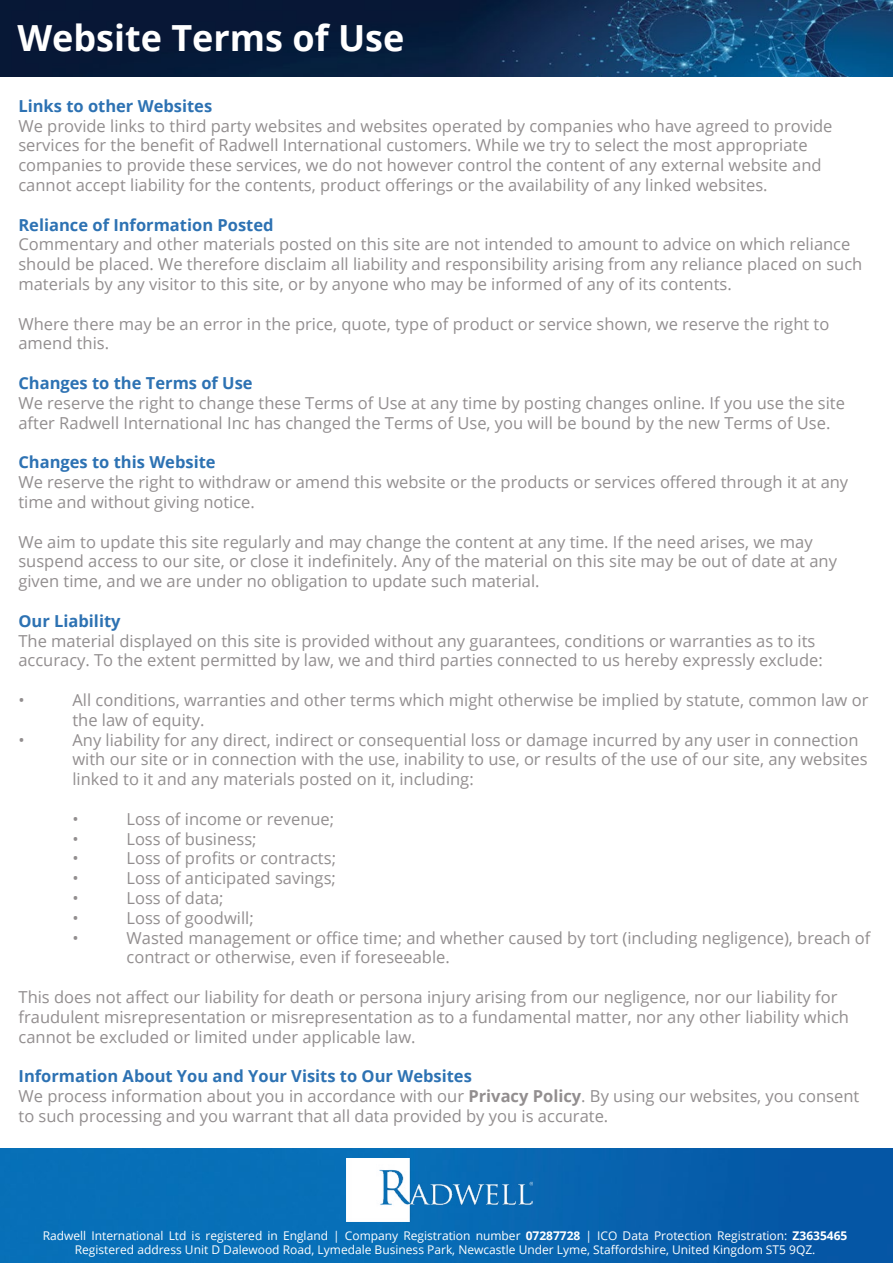
<style>
.page{position:relative;width:893px;height:1263px;background:#fff}
.page>*{position:absolute;margin:0;border:0;box-sizing:border-box;transform-origin:0 0}
.t1{font:700 36px "Open Sans";color:#fff}
.t2{font:16.5px/19.8px "Open Sans";color:#928e8f}
.t3{font:700 16.5px "Open Sans";color:#2d72b3}
.t4{font:12px/14.4px "Open Sans";color:#fff;text-align:center}
.s1{font-weight:700;color:#2d72b3}
.s2{font-weight:700}
</style>
<div class="page">
<img style="left:0;top:1148px;width:893px;height:115px">
<img style="left:346px;top:1158px;width:186px;height:64px">
<img style="left:0;top:0;width:893px;height:77px">
<h1 class="t1" style="left:17px;top:12px;width:389px">Website Terms of Use</h1>
<p class="t3" style="left:18px;top:94px;width:195px">Links to other Websites</p>
<p class="t2" style="left:18px;top:115px;width:816px">We provide links to third party websites and websites operated by companies who have agreed to provide services for the benefit of Radwell International customers. While we try to select the most appropriate companies to provide these services, we do not however control the content of any external website and cannot accept liability for the contents, product offerings or the availability of any linked websites.</p>
<p class="t3" style="left:18px;top:213px;width:257px">Reliance of Information Posted</p>
<p class="t2" style="left:18px;top:234px;width:845px">Commentary and other materials posted on this site are not intended to amount to advice on which reliance should be placed. We therefore disclaim all liability and responsibility arising from any reliance placed on such materials by any visitor to this site, or by anyone who may be informed of any of its contents.</p>
<p class="t2" style="left:18px;top:313px;width:812px">Where there may be an error in the price, quote, type of product or service shown, we reserve the right to amend this.</p>
<p class="t3" style="left:18px;top:371px;width:236px">Changes to the Terms of Use</p>
<p class="t2" style="left:18px;top:393px;width:828px">We reserve the right to change these Terms of Use at any time by posting changes online. If you use the site after Radwell International Inc has changed the Terms of Use, you will be bound by the new Terms of Use.</p>
<p class="t3" style="left:18px;top:451px;width:199px">Changes to this Website</p>
<p class="t2" style="left:18px;top:472px;width:831px">We reserve the right to withdraw or amend this website or the products or services offered through it at any time and without giving notice.</p>
<p class="t2" style="left:18px;top:531px;width:820px">We aim to update this site regularly and may change the content at any time. If the need arises, we may suspend access to our site, or close it indefinitely. Any of the material on this site may be out of date at any given time, and we are under no obligation to update such material.</p>
<p class="t3" style="left:18px;top:609px;width:104px">Our Liability</p>
<p class="t2" style="left:18px;top:630px;width:806px">The material displayed on this site is provided without any guarantees, conditions or warranties as to its accuracy. To the extent permitted by law, we and third parties connected to us hereby expressly exclude:</p>
<p class="t2" style="left:18px;top:690px;width:8px">•</p>
<p class="t2" style="left:72px;top:690px;width:797px">All conditions, warranties and other terms which might otherwise be implied by statute, common law or the law of equity.</p>
<p class="t2" style="left:18px;top:729px;width:8px">•</p>
<p class="t2" style="left:72px;top:729px;width:797px">Any liability for any direct, indirect or consequential loss or damage incurred by any user in connection with our site or in connection with the use, inability to use, or results of the use of our site, any websites linked to it and any materials posted on it, including:</p>
<p class="t2" style="left:72px;top:808px;width:8px">•</p>
<p class="t2" style="left:126px;top:808px;width:209px">Loss of income or revenue;</p>
<p class="t2" style="left:72px;top:828px;width:8px">•</p>
<p class="t2" style="left:126px;top:828px;width:132px">Loss of business;</p>
<p class="t2" style="left:72px;top:848px;width:8px">•</p>
<p class="t2" style="left:126px;top:848px;width:211px">Loss of profits or contracts;</p>
<p class="t2" style="left:72px;top:868px;width:8px">•</p>
<p class="t2" style="left:126px;top:868px;width:211px">Loss of anticipated savings;</p>
<p class="t2" style="left:72px;top:888px;width:8px">•</p>
<p class="t2" style="left:127px;top:888px;width:99px">Loss of data;</p>
<p class="t2" style="left:73px;top:907px;width:8px">•</p>
<p class="t2" style="left:127px;top:907px;width:129px">Loss of goodwill;</p>
<p class="t2" style="left:73px;top:927px;width:8px">•</p>
<p class="t2" style="left:127px;top:927px;width:745px">Wasted management or office time; and whether caused by tort (including negligence), breach of contract or otherwise, even if foreseeable.</p>
<p class="t2" style="left:19px;top:987px;width:832px">This does not affect our liability for death or persona injury arising from our negligence, nor our liability for fraudulent misrepresentation or misrepresentation as to a fundamental matter, nor any other liability which cannot be excluded or limited under applicable law.</p>
<p class="t2" style="left:19px;top:1066px;width:842px"><span class="s1">Information About You and Your Visits to Our Websites<br></span>We process information about you in accordance with our <span class="s2">Privacy Policy</span>. By using our websites, you consent to such processing and you warrant that all data provided by you is accurate.</p>
<p class="t4" style="left:43px;top:1228px;width:806px">Radwell International Ltd is registered in England | Company Registration number <span class="s2">07287728</span> | ICO Data Protection Registration: <span class="s2">Z3635465<br></span>Registered address Unit D Dalewood Road, Lymedale Business Park, Newcastle Under Lyme, Staffordshire, United Kingdom ST5 9QZ.</p>
</div>
